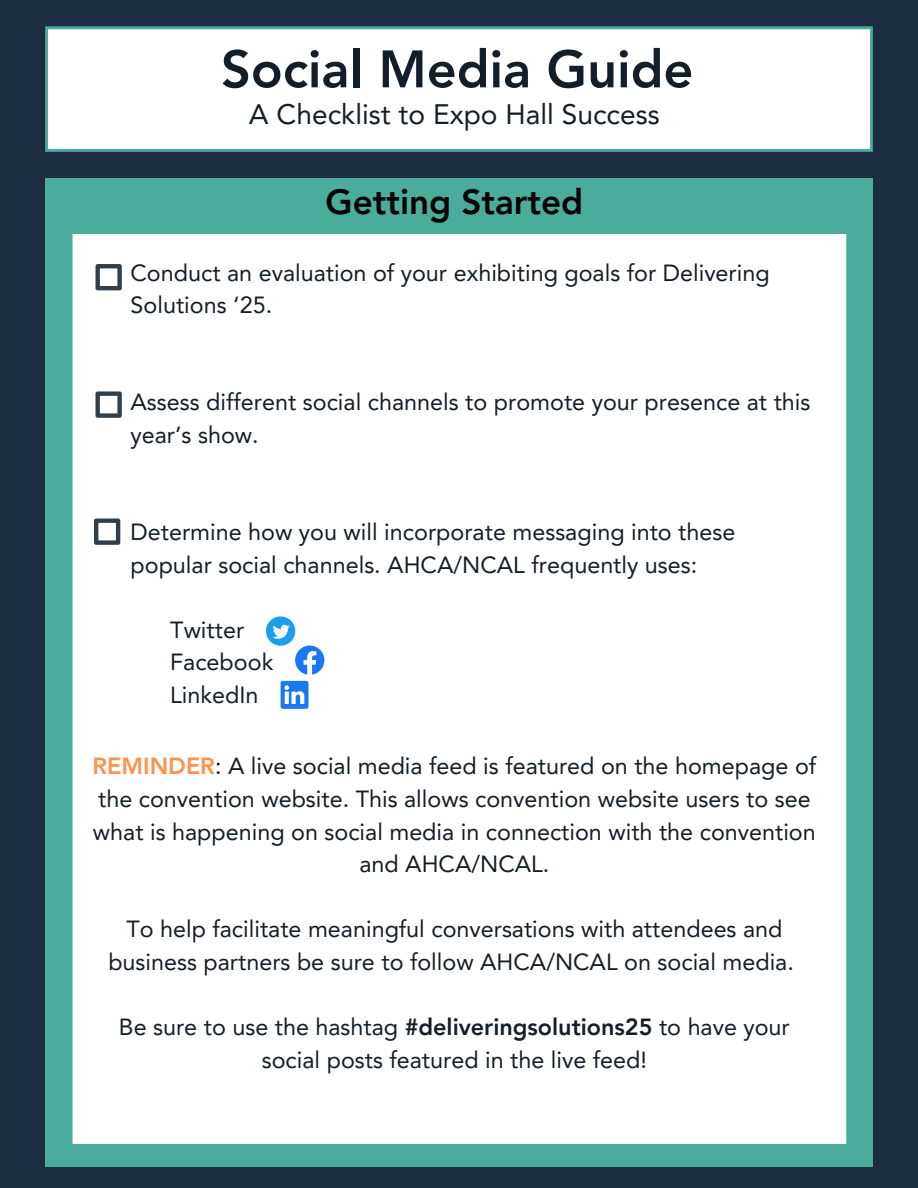
<style>
.page{position:relative;width:918px;height:1188px;background:#1c2d41}
.page>*{position:absolute;margin:0;border:0;box-sizing:border-box;transform-origin:0 0}
.t1{font:800 52.2px "Avenir LT Pro";color:#141e28}
.t2{font:800 34.95px "Avenir LT Pro";color:#000}
.t3{font:28.2px "Avenir LT Pro";color:#141e28}
.t4{font:23.4px/32.5px "Avenir LT Pro";color:#141e28}
.s1{font-weight:800;color:#ff914d}
.s2{color:#000}
.s3{font-weight:800}
</style>
<div class="page">
<div style="left:45px;top:178px;width:828px;height:989px;background:#4bac9c"></div>
<div style="left:72px;top:234px;width:775px;height:910px;background:#fff"></div>
<svg style="left:96px;top:264px;width:26px;height:26px"></svg>
<svg style="left:96px;top:391px;width:26px;height:27px"></svg>
<svg style="left:94px;top:518px;width:26px;height:27px"></svg>
<svg style="left:266px;top:616px;width:58px;height:59px;background:#b9dbfa"></svg>
<svg style="left:281px;top:681px;width:27px;height:28px"></svg>
<svg style="left:45px;top:26px;width:828px;height:126px;background:#f4f9f8"></svg>
<h1 class="t1" style="left:221px;top:48px;width:474px">Social Media Guide</h1>
<p class="t3" style="left:249px;top:103px;width:412px">A Checklist to Expo Hall Success</p>
<h2 class="t2" style="left:326px;top:187px;width:259px">Getting Started</h2>
<p class="t4" style="left:131px;top:258px;width:641px">Conduct an evaluation of your exhibiting goals for Delivering<br>Solutions ‘25.</p>
<p class="t4" style="left:131px;top:388px;width:681px">Assess different social channels to promote your presence at this year’s show.</p>
<p class="t4" style="left:131px;top:518px;width:606px">Determine how you will incorporate messaging into these popular social channels. AHCA/NCAL frequently uses:</p>
<p class="t4" style="left:170px;top:616px;width:105px">Twitter<br>Facebook<br>LinkedIn</p>
<p class="t4" style="left:93px;top:752px;width:725px;text-align:center"><span class="s1">REMINDER</span><span class="s2">:</span> A live social media feed is featured on the homepage of the convention website. This allows convention website users to see what is happening on social media in connection with the convention and AHCA/NCAL.</p>
<p class="t4" style="left:108px;top:915px;width:687px;text-align:center">To help facilitate meaningful conversations with attendees and business partners be sure to follow AHCA/NCAL on social media.</p>
<p class="t4" style="left:119px;top:1013px;width:672px;text-align:center">Be sure to use the hashtag <span class="s3">#deliveringsolutions25</span> to have your social posts featured in the live feed!</p>
</div>
